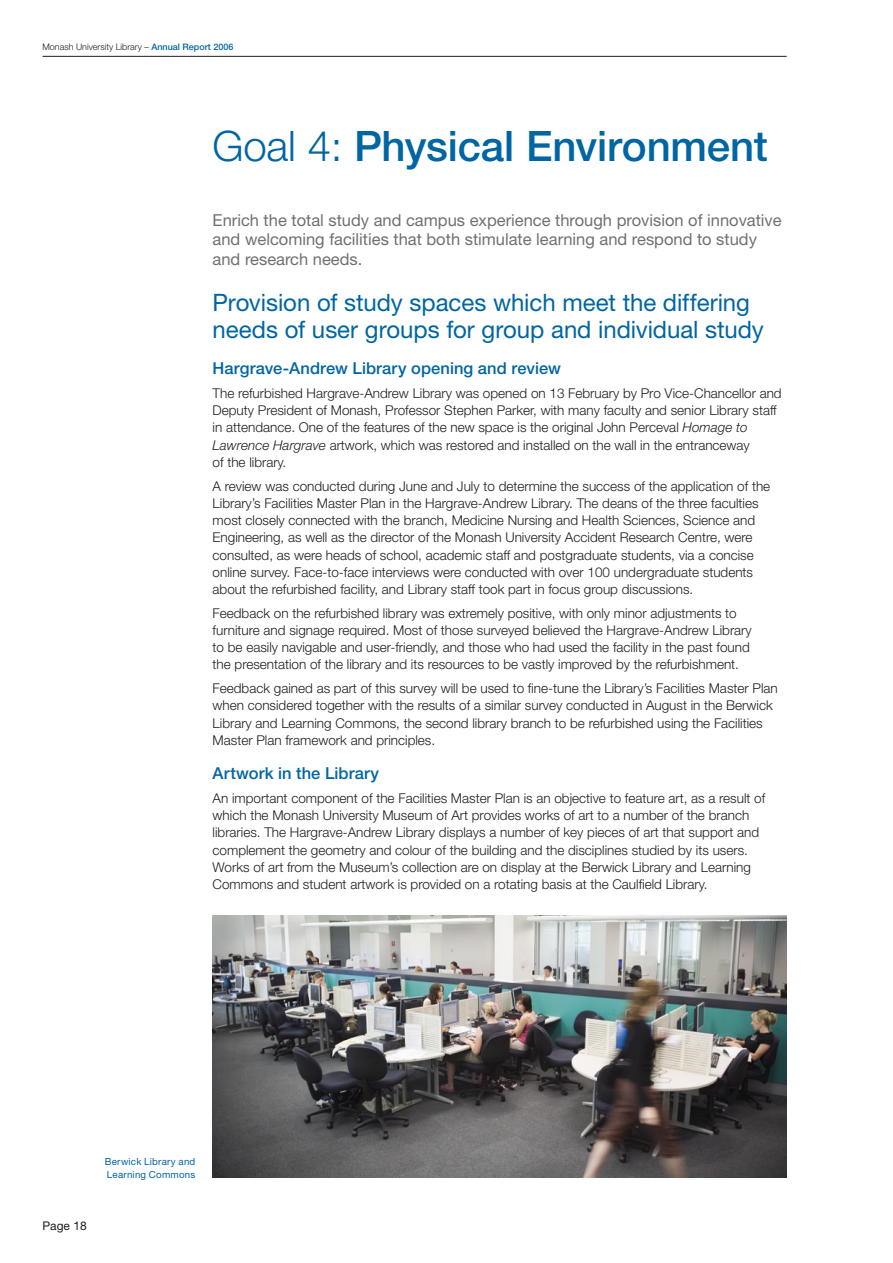
<style>
.page{position:relative;width:893px;height:1263px;background:#fff}
.page>*{position:absolute;margin:0;border:0;box-sizing:border-box;transform-origin:0 0}
.t1{font:500 42px "Helvetica Neue";letter-spacing:-.005em;color:#0065a3}
.t2{font:24px/27px "Helvetica Neue";letter-spacing:-.005em;color:#0065a3}
.t3{font:16.5px/19.5px "Helvetica Neue";color:#707072}
.t4{font:500 16.5px "Helvetica Neue";letter-spacing:.005em;color:#0065a3}
.t5{font:300 13.5px/17.2px "Helvetica Neue";color:#1f1d21}
.t6{font:12px "Helvetica Neue";color:#1f1d21}
.t7{font:9.75px/12.8px "Helvetica Neue";letter-spacing:.025em;color:#0065a3}
.t8{font:300 9px "Helvetica Neue";color:#1f1d21}
.s1{font-weight:500;color:#0065a3}
.s2{font-weight:300}
.s3{font-style:italic}
</style>
<div class="page">
<hr style="left:43px;top:56px;width:744px;height:1px;background:#1f1d21">
<img style="left:213px;top:915px;width:574px;height:263px">
<p class="t8" style="left:42px;top:41px;width:193px">Monash University Library – <span class="s1">Annual Report 2006</span></p>
<h1 class="t1" style="left:213px;top:121px;width:557px"><span class="s2">Goal 4:</span> Physical Environment</h1>
<p class="t3" style="left:213px;top:210px;width:571px">Enrich the total study and campus experience through provision of innovative and welcoming facilities that both stimulate learning and respond to study and research needs.</p>
<h2 class="t2" style="left:213px;top:288px;width:553px">Provision of study spaces which meet the differing needs of user groups for group and individual study</h2>
<p class="t4" style="left:213px;top:359px;width:350px">Hargrave-Andrew Library opening and review</p>
<p class="t5" style="left:213px;top:384px;width:571px">The refurbished Hargrave-Andrew Library was opened on 13 February by Pro Vice-Chancellor and Deputy President of Monash, Professor Stephen Parker, with many faculty and senior Library staff in attendance. One of the features of the new space is the original John Perceval <span class="s3">Homage to Lawrence Hargrave</span> artwork, which was restored and installed on the wall in the entranceway<br>of the library.</p>
<p class="t5" style="left:213px;top:477px;width:559px">A review was conducted during June and July to determine the success of the application of the Library’s Facilities Master Plan in the Hargrave-Andrew Library. The deans of the three faculties most closely connected with the branch, Medicine Nursing and Health Sciences, Science and Engineering, as well as the director of the Monash University Accident Research Centre, were consulted, as were heads of school, academic staff and postgraduate students, via a concise online survey. Face-to-face interviews were conducted with over 100 undergraduate students about the refurbished facility, and Library staff took part in focus group discussions.</p>
<p class="t5" style="left:213px;top:604px;width:541px">Feedback on the refurbished library was extremely positive, with only minor adjustments to furniture and signage required. Most of those surveyed believed the Hargrave-Andrew Library to be easily navigable and user-friendly, and those who had used the facility in the past found the presentation of the library and its resources to be vastly improved by the refurbishment.</p>
<p class="t5" style="left:213px;top:679px;width:567px">Feedback gained as part of this survey will be used to fine-tune the Library’s Facilities Master Plan when considered together with the results of a similar survey conducted in August in the Berwick Library and Learning Commons, the second library branch to be refurbished using the Facilities Master Plan framework and principles.</p>
<p class="t4" style="left:213px;top:763px;width:168px">Artwork in the Library</p>
<p class="t5" style="left:213px;top:789px;width:554px">An important component of the Facilities Master Plan is an objective to feature art, as a result of which the Monash University Museum of Art provides works of art to a number of the branch libraries. The Hargrave-Andrew Library displays a number of key pieces of art that support and complement the geometry and colour of the building and the disciplines studied by its users.<br>Works of art from the Museum’s collection are on display at the Berwick Library and Learning Commons and student artwork is provided on a rotating basis at the Caulfield Library.</p>
<p class="t6" style="left:43px;top:1218px;width:45px">Page 18</p>
<p class="t7" style="left:105px;top:1155px;width:92px">Berwick Library and<br>Learning Commons</p>
</div>
